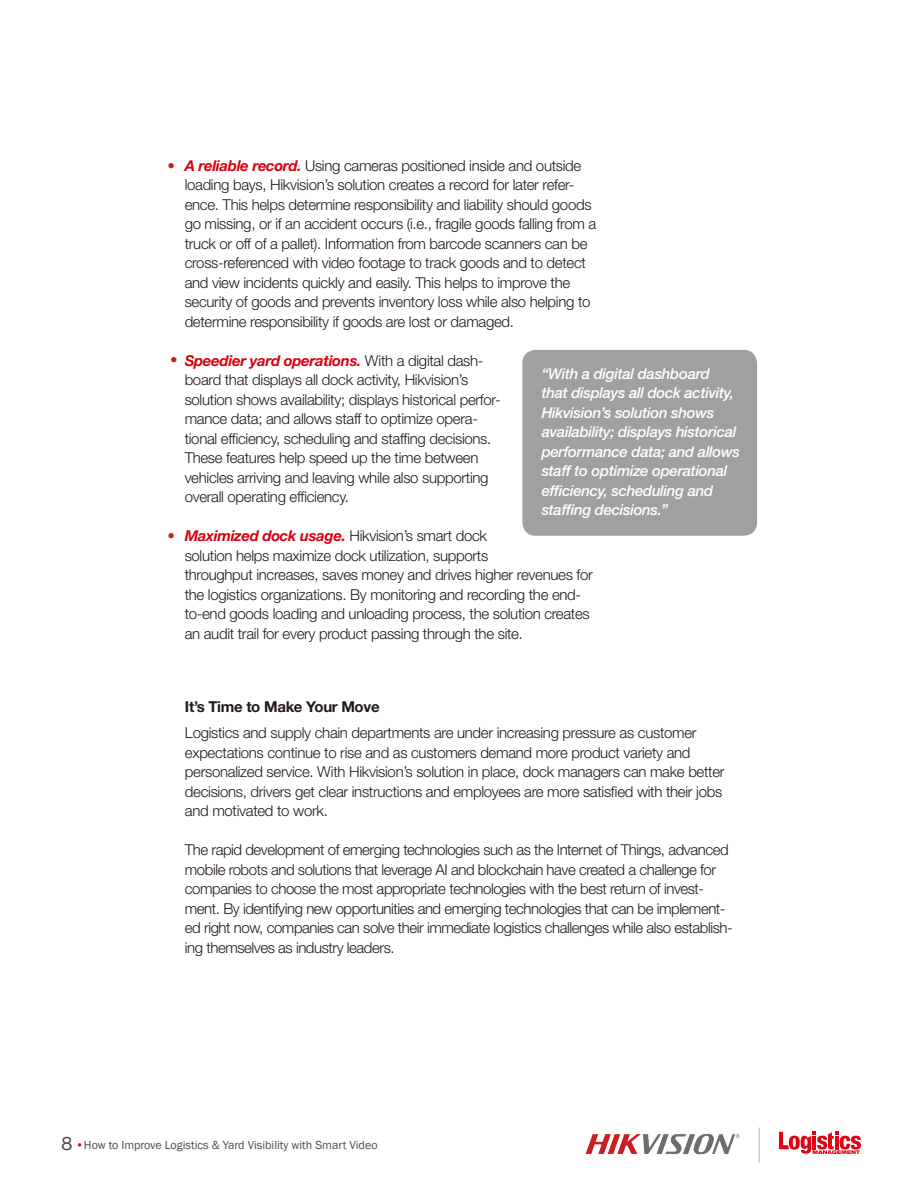
<style>
.page{position:relative;width:918px;height:1188px;background:#fff}
.page>*{position:absolute;margin:0;border:0;box-sizing:border-box;transform-origin:0 0}
.t1{font:300 15px/19.5px "Helvetica Neue LT Std";letter-spacing:-.02em;color:#231916}
.t2{font:italic 500 15px/19.5px "Helvetica Neue LT Std";letter-spacing:-.02em;color:#fff}
.t3{font:700 15px "Helvetica Neue LT Std";letter-spacing:-.02em;color:#231916}
.t4{font:300 15px "Helvetica Neue LT Std";color:#cb1e23}
.t5{font:12px "Franklin Gothic";color:#4d4a4a}
.t6{font:1.8px "Helvetica";color:#e60013}
.s1{font-weight:700;font-style:italic;color:#d80010}
.s2{font-family:"Helvetica Now Text";font-size:18px}
.s3{color:#d80010}
</style>
<div class="page">
<svg style="left:779px;top:1131px;width:82px;height:23px"></svg>
<img style="left:585px;top:1134px;width:155px;height:21px">
<hr style="left:758px;top:1128px;width:2px;height:35px;background:#c9cacb">
<div style="left:522px;top:350px;width:235px;height:186px;background:#a0a0a1;border-radius:13px"></div>
<p class="t4" style="left:167px;top:156px;width:9px">•</p>
<p class="t1" style="left:185px;top:156px;width:413px"><span class="s1">A reliable record.</span> Using cameras positioned inside and outside loading bays, Hikvision’s solution creates a record for later refer&shy;ence. This helps determine responsibility and liability should goods go missing, or if an accident occurs (i.e., fragile goods falling from a truck or off of a pallet). Information from barcode scanners can be cross-referenced with video footage to track goods and to detect and view incidents quickly and easily. This helps to improve the security of goods and prevents inventory loss while also helping to determine responsibility if goods are lost or damaged.</p>
<p class="t1" style="left:185px;top:351px;width:318px"><span class="s1">Speedier yard operations.</span> With a digital dash&shy;board that displays all dock activity, Hikvision’s solution shows availability; displays historical perfor&shy;mance data; and allows staff to optimize opera&shy;tional efficiency, scheduling and staffing decisions.<br>These features help speed up the time between vehicles arriving and leaving while also supporting overall operating efficiency.</p>
<p class="t1" style="left:185px;top:526px;width:410px"><span class="s1">Maximized dock usage.</span> Hikvision’s smart dock<br>solution helps maximize dock utilization, supports<br>throughput increases, saves money and drives higher revenues for the logistics organizations. By monitoring and recording the end&shy;to-end goods loading and unloading process, the solution creates an audit trail for every product passing through the site.</p>
<p class="t4" style="left:170px;top:351px;width:9px">•</p>
<p class="t2" style="left:542px;top:364px;width:200px">“With a digital dashboard<br>that displays all dock activity,<br>Hikvision’s solution shows availability; displays historical performance data; and allows staff to optimize operational efficiency, scheduling and staffing decisions.”</p>
<p class="t4" style="left:167px;top:527px;width:9px">•</p>
<p class="t3" style="left:185px;top:698px;width:196px">It’s Time to Make Your Move</p>
<p class="t1" style="left:185px;top:723px;width:541px">Logistics and supply chain departments are under increasing pressure as customer expectations continue to rise and as customers demand more product variety and personalized service. With Hikvision’s solution in place, dock managers can make better decisions, drivers get clear instructions and employees are more satisfied with their jobs and motivated to work.</p>
<p class="t1" style="left:185px;top:840px;width:549px">The rapid development of emerging technologies such as the Internet of Things, advanced mobile robots and solutions that leverage AI and blockchain have created a challenge for companies to choose the most appropriate technologies with the best return of invest&shy;ment. By identifying new opportunities and emerging technologies that can be implement&shy;ed right now, companies can solve their immediate logistics challenges while also establish&shy;ing themselves as industry leaders.</p>
<p class="t5" style="left:61px;top:1137px;width:318px"><span class="s2">8</span> <span class="s3">•</span>How to Improve Logistics &amp; Yard Visibility with Smart Video</p>
<p class="t6" style="left:860px;top:1152px;width:3px">®</p>
</div>
